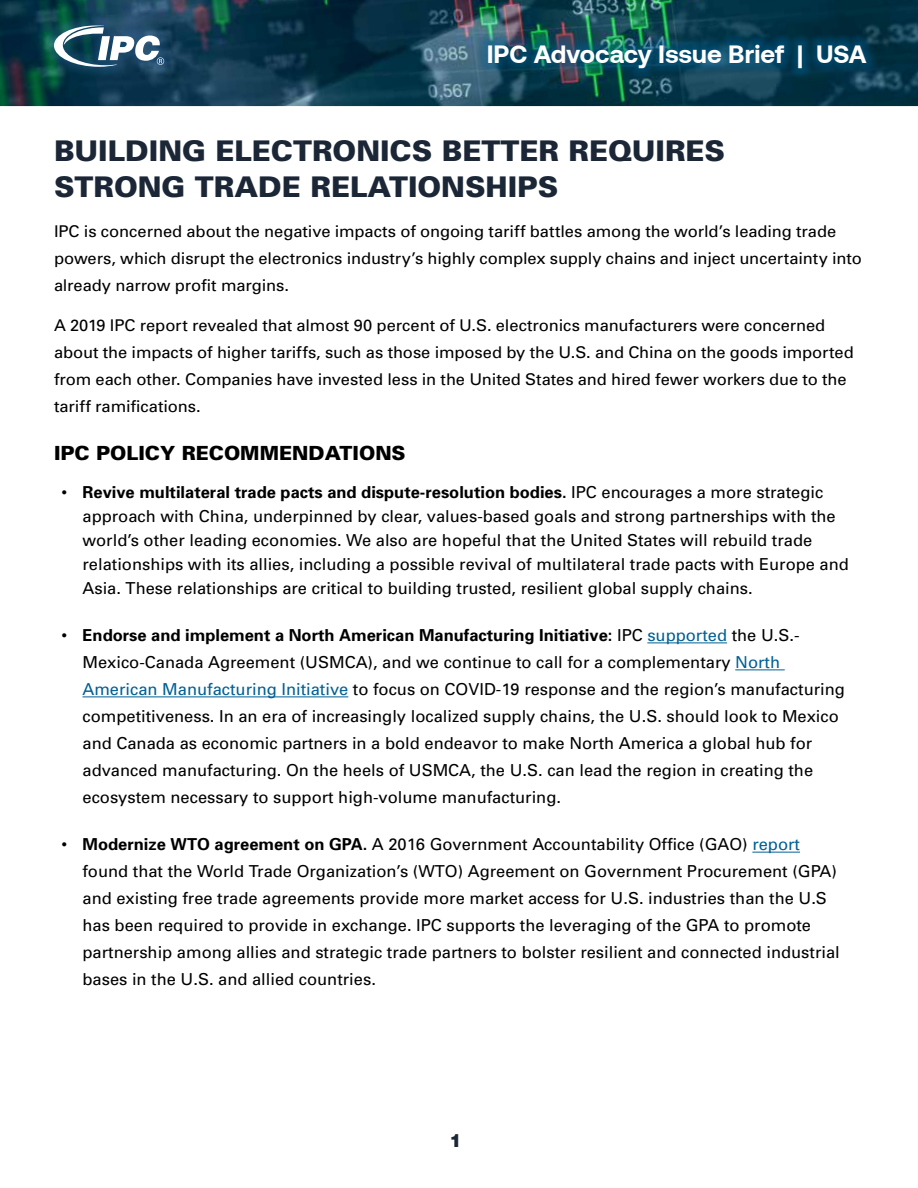
<style>
.page{position:relative;width:918px;height:1188px;background:#fff}
.page>*{position:absolute;margin:0;border:0;box-sizing:border-box;transform-origin:0 0}
.t1{font:900 28.5px/36px "Univers";color:#1b2737}
.t2{font:700 25.5px "Aeonik";color:#fff}
.t3{font:900 19.5px "Univers";color:#000}
.t4{font:900 18px "Helvetica";color:#1b2737}
.t5{font:16.5px/27px "Univers";color:#000}
.t6{font:16.2px/27px "Univers";letter-spacing:-.005em;color:#000}
.s1{font-weight:700}
.s2{color:#006095}
</style>
<div class="page">
<img style="left:0;top:0;width:918px;height:106px">
<div style="left:44px;top:15px;width:131px;height:62px;background:#369;opacity:.75"></div>
<svg style="left:53px;top:26px;width:111px;height:41px"></svg>
<img style="left:478px;top:34px;width:399px;height:45px">
<hr style="left:647px;top:642px;width:80px;height:1px;background:#006095">
<hr style="left:735px;top:669px;width:50px;height:1px;background:#006095">
<hr style="left:82px;top:696px;width:266px;height:1px;background:#006095">
<hr style="left:752px;top:852px;width:48px;height:1px;background:#006095">
<h2 class="t2" style="left:487px;top:39px;width:381px">IPC Advocacy Issue Brief | USA</h2>
<h1 class="t1" style="left:54px;top:132px;width:673px">BUILDING ELECTRONICS BETTER REQUIRES<br>STRONG TRADE RELATIONSHIPS</h1>
<p class="t6" style="left:54px;top:218px;width:809px">IPC is concerned about the negative impacts of ongoing tariff battles among the world’s leading trade powers, which disrupt the electronics industry’s highly complex supply chains and inject uncertainty into already narrow profit margins.</p>
<p class="t6" style="left:54px;top:312px;width:801px">A 2019 IPC report revealed that almost 90 percent of U.S. electronics manufacturers were concerned about the impacts of higher tariffs, such as those imposed by the U.S. and China on the goods imported from each other. Companies have invested less in the United States and hired fewer workers due to the tariff ramifications.</p>
<p class="t3" style="left:54px;top:441px;width:353px">IPC POLICY RECOMMENDATIONS</p>
<p class="t5" style="left:83px;top:480px;width:768px;line-height:24px;text-indent:-21px">• <span class="s1">Revive multilateral trade pacts and dispute-resolution bodies.</span> IPC encourages a more strategic approach with China, underpinned by clear, values-based goals and strong partnerships with the world’s other leading economies. We also are hopeful that the United States will rebuild trade relationships with its allies, including a possible revival of multilateral trade pacts with Europe and Asia. These relationships are critical to building trusted, resilient global supply chains.</p>
<p class="t5" style="left:83px;top:622px;width:764px;text-indent:-21px">• <span class="s1">Endorse and implement a North American Manufacturing Initiative:</span> IPC <span class="s2">supported</span> the U.S.- Mexico-Canada Agreement (USMCA), and we continue to call for a complementary <span class="s2">North American Manufacturing Initiative</span> to focus on COVID-19 response and the region’s manufacturing competitiveness. In an era of increasingly localized supply chains, the U.S. should look to Mexico and Canada as economic partners in a bold endeavor to make North America a global hub for advanced manufacturing. On the heels of USMCA, the U.S. can lead the region in creating the ecosystem necessary to support high-volume manufacturing.</p>
<p class="t5" style="left:83px;top:831px;width:759px;text-indent:-21px">• <span class="s1">Modernize WTO agreement on GPA.</span> A 2016 Government Accountability Office (GAO) <span class="s2">report </span>found that the World Trade Organization’s (WTO) Agreement on Government Procurement (GPA) and existing free trade agreements provide more market access for U.S. industries than the U.S has been required to provide in exchange. IPC supports the leveraging of the GPA to promote partnership among allies and strategic trade partners to bolster resilient and connected industrial bases in the U.S. and allied countries.</p>
<p class="t4" style="left:450px;top:1129px;width:14px">1</p>
</div>
